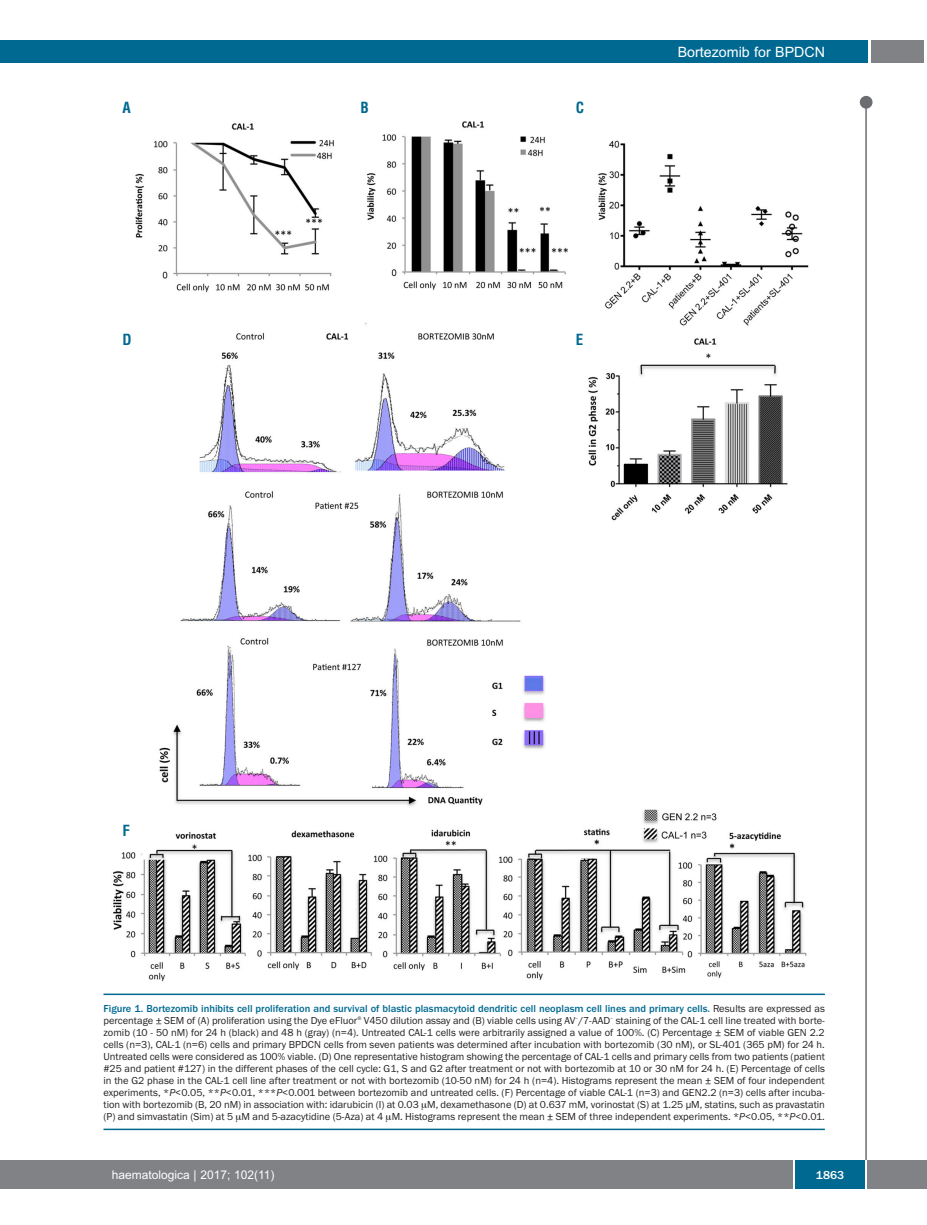
<style>
.page{position:relative;width:927px;height:1225px;background:#fff}
.page>*{position:absolute;margin:0;border:0;box-sizing:border-box;transform-origin:0 0}
.t1{font:700 condensed 15px "Helvetica";color:#006991}
.t2{font:14.25px "Arial";color:#fff}
.t3{font:12px "Arial";color:#fff}
.t4{font:500 12px "Franklin Gothic";color:#fff}
.t5{font:10.5px/12px "Franklin Gothic";color:#231f20;text-align:justify}
.s1{font-weight:500;color:#006991}
.s2{font-style:italic}
</style>
<div class="page">
<div style="left:860px;top:96px;width:12px;height:13px;background:#6c6d70;border-radius:50%"></div>
<hr style="left:865px;top:98px;width:2px;height:1062px;background:#6c6d70">
<div style="left:871px;top:40px;width:52px;height:22px;background:#808285"></div>
<div style="left:18px;top:40px;width:849px;height:22px;background:#006991"></div>
<div style="left:17px;top:1160px;width:910px;height:28px;background:#808285"></div>
<div style="left:795px;top:1160px;width:70px;height:28px;background:#006991"></div>
<hr style="left:793px;top:1160px;width:2px;height:28px;background:#fff">
<hr style="left:865px;top:1160px;width:2px;height:28px;background:#fff">
<div style="left:0;top:40px;width:19px;height:22px;background:#006991"></div>
<div style="left:0;top:1160px;width:18px;height:28px;background:#808285"></div>
<img style="left:113px;top:121px;width:696px;height:861px">
<hr style="left:103px;top:993px;width:722px;height:2px;background:#006991">
<hr style="left:103px;top:1128px;width:722px;height:2px;background:#006991">
<h1 class="t1" style="left:123px;top:99px;width:10px">A</h1>
<h1 class="t1" style="left:361px;top:99px;width:10px">B</h1>
<h1 class="t1" style="left:576px;top:99px;width:10px">C</h1>
<h1 class="t1" style="left:123px;top:331px;width:11px">D</h1>
<h1 class="t1" style="left:576px;top:331px;width:9px">E</h1>
<h2 class="t2" style="left:678px;top:44px;width:149px">Bortezomib for BPDCN</h2>
<h1 class="t1" style="left:123px;top:822px;width:9px">F</h1>
<p class="t5" style="left:103px;top:1002px;width:723px"><span class="s1">Figure 1. Bortezomib inhibits cell proliferation and survival of blastic plasmacytoid dendritic cell neoplasm cell lines and primary cells.</span> Results are expressed as percentage ± SEM of (A) proliferation using the Dye eFluor<sup>®</sup> V450 dilution assay and (B) viable cells using AV<sup>–</sup>/7-AAD<sup>–</sup> staining of the CAL-1 cell line treated with borte&shy;zomib (10 - 50 nM) for 24 h (black) and 48 h (gray) (n=4). Untreated CAL-1 cells were arbitrarily assigned a value of 100%. (C) Percentage ± SEM of viable GEN 2.2 cells (n=3), CAL-1 (n=6) cells and primary BPDCN cells from seven patients was determined after incubation with bortezomib (30 nM), or SL-401 (365 pM) for 24 h.<br>Untreated cells were considered as 100% viable. (D) One representative histogram showing the percentage of CAL-1 cells and primary cells from two patients (patient #25 and patient #127) in the different phases of the cell cycle: G1, S and G2 after treatment or not with bortezomib at 10 or 30 nM for 24 h. (E) Percentage of cells in the G2 phase in the CAL-1 cell line after treatment or not with bortezomib (10-50 nM) for 24 h (n=4). Histograms represent the mean ± SEM of four independent experiments, *<span class="s2">P</span>&lt;0.05, **<span class="s2">P</span>&lt;0.01, ***<span class="s2">P</span>&lt;0.001 between bortezomib and untreated cells. (F) Percentage of viable CAL-1 (n=3) and GEN2.2 (n=3) cells after incuba&shy;tion with bortezomib (B, 20 nM) in association with: idarubicin (I) at 0.03 M, dexamethasone (D) at 0.637 mM, vorinostat (S) at 1.25 μM, statins, such as pravastatin (P) and simvastatin (Sim) at 5 M and 5-azacytidine (5-Aza) at 4 M. Histograms represent the mean ± SEM of three independent experiments. *<span class="s2">P</span>&lt;0.05, **<span class="s2">P</span>&lt;0.01.</p>
<p class="t3" style="left:112px;top:1167px;width:164px">haematologica | 2017; 102(11)</p>
<p class="t4" style="left:816px;top:1167px;width:30px">1863</p>
</div>
